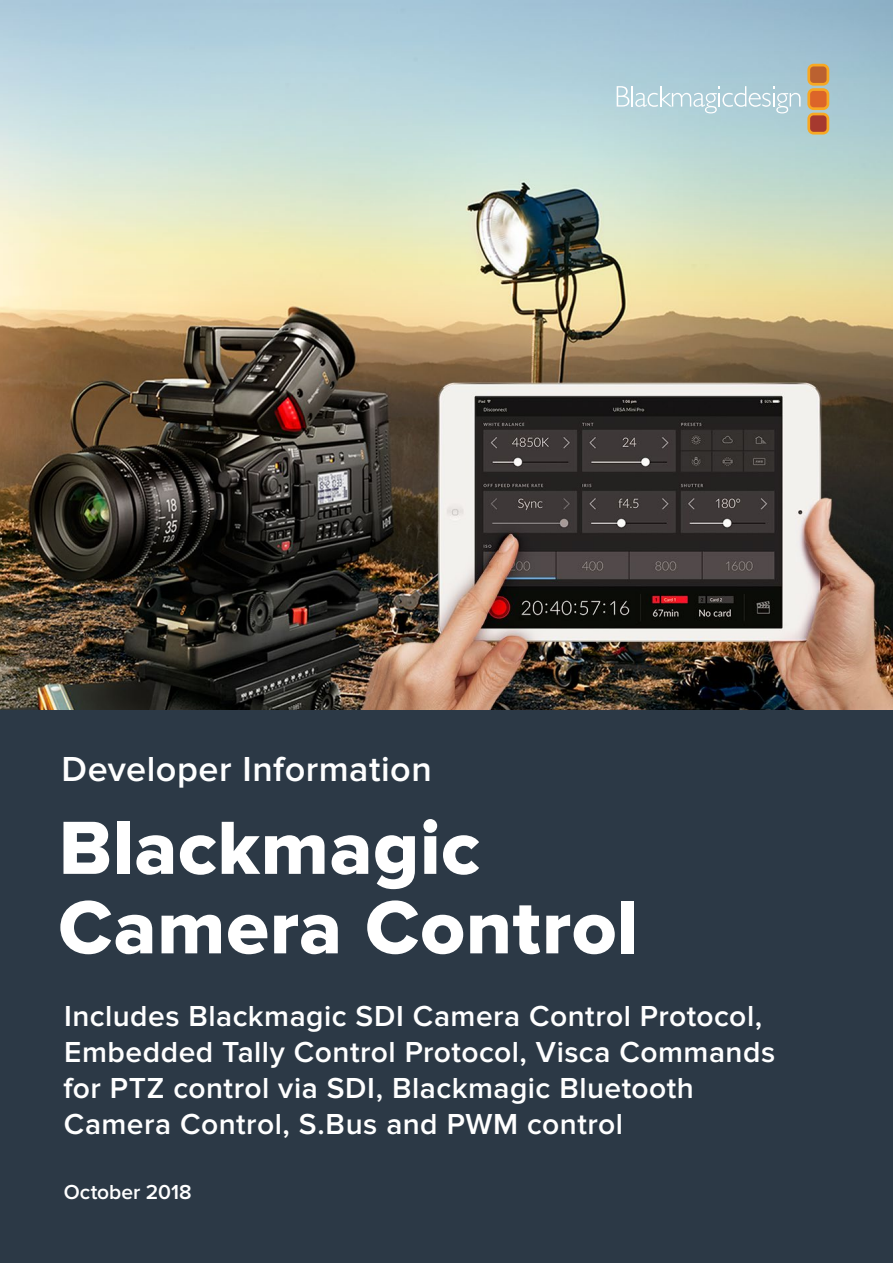
<style>
.page{position:relative;width:893px;height:1263px;background:#fff}
.page>*{position:absolute;margin:0;border:0;box-sizing:border-box;transform-origin:0 0}
.t1{font:78px/79.5px "Proxima Nova Extrabld";letter-spacing:.01em;color:#fff}
.t2{font:600 36px "Proxima Nova";letter-spacing:.015em;color:#fff}
.t3{font:600 30px/36px "Proxima Nova";letter-spacing:.015em;color:#fff}
.t4{font:600 21px "Proxima Nova";color:#fff}
</style>
<div class="page">
<img style="left:0;top:0;width:893px;height:710px">
<svg style="left:807px;top:64px;width:22px;height:71px;background:#ce8343"></svg>
<svg style="left:617px;top:86px;width:12px;height:21px"></svg>
<hr style="left:631px;top:86px;width:2px;height:21px;background:#fff">
<svg style="left:635px;top:86px;width:165px;height:27px;background:#bad5dd"></svg>
<div style="left:0;top:710px;width:893px;height:553px;background:#2c3946"></div>
<p class="t2" style="left:62px;top:748px;width:372px">Developer Information</p>
<h1 class="t1" style="left:58px;top:810px;width:581px">Blackmagic<br>Camera Control</h1>
<p class="t3" style="left:63px;top:998px;width:713px">Includes Blackmagic SDI Camera Control Protocol, Embedded Tally Control Protocol, Visca Commands for PTZ control via SDI, Blackmagic Bluetooth Camera Control, S.Bus and PWM control</p>
<p class="t4" style="left:64px;top:1180px;width:129px">October 2018</p>
</div>
